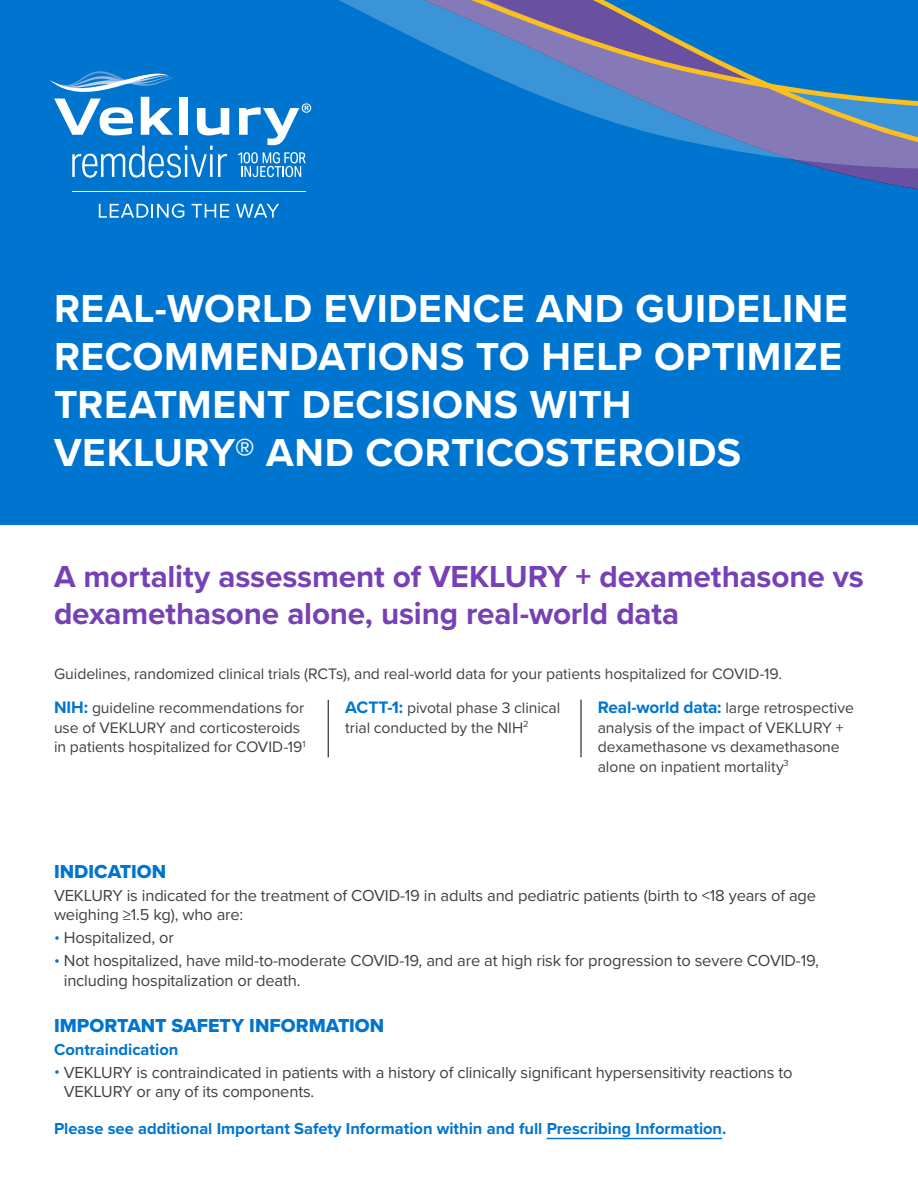
<style>
.page{position:relative;width:918px;height:1188px;background:#fff}
.page>*{position:absolute;margin:0;border:0;box-sizing:border-box;transform-origin:0 0}
.Body{font:700 40.5px/48px "Proxima Nova";letter-spacing:.015em;color:#fff}
.Body-2{font:700 31.5px/37.5px "Proxima Nova";letter-spacing:-.005em;color:#7741b6}
.t1{font:19.5px "Proxima Nova Extrabld";color:#0075cf}
.Body-3{font:16.5px/19.5px "Proxima Nova";letter-spacing:-.01em;color:#414042}
.Body-4{font:700 16.5px "Proxima Nova";color:#0075cf}
.Body-5{font:15.75px/19.5px "Proxima Nova";letter-spacing:-.005em;color:#414042}
.s1{font-weight:700;font-size:17.25px;color:#0075cf}
.s2{color:#0075cf}
</style>
<div class="page">
<div style="left:0;top:0;width:918px;height:525px;background:#0075cf"></div>
<svg style="left:255px;top:169px;width:663px;height:20px"></svg>
<svg style="left:269px;top:0;width:649px;height:166px"></svg>
<hr style="left:547px;top:1138px;width:175px;height:1px;background:#0075cf">
<svg style="left:238px;top:152px;width:68px;height:25px"></svg>
<svg style="left:72px;top:146px;width:155px;height:32px"></svg>
<svg style="left:50px;top:71px;width:125px;height:64px"></svg>
<div style="left:179px;top:97px;width:9px;height:38px;background:#fff"></div>
<svg style="left:197px;top:108px;width:32px;height:27px"></svg>
<svg style="left:239px;top:103px;width:72px;height:42px"></svg>
<hr style="left:72px;top:191px;width:234px;height:1px;background:#fff">
<svg style="left:99px;top:204px;width:85px;height:14px"></svg>
<svg style="left:192px;top:204px;width:37px;height:14px"></svg>
<svg style="left:236px;top:204px;width:43px;height:14px"></svg>
<hr style="left:328px;top:700px;width:1px;height:57px;background:#000">
<hr style="left:581px;top:700px;width:1px;height:57px;background:#000">
<p class="Body" style="left:54px;top:284px;width:795px">REAL-WORLD EVIDENCE AND GUIDELINE<br>RECOMMENDATIONS TO HELP OPTIMIZE<br>TREATMENT DECISIONS WITH<br>VEKLURY® AND CORTICOSTEROIDS</p>
<p class="Body-2" style="left:54px;top:557px;width:811px">A mortality assessment of VEKLURY + dexamethasone vs dexamethasone alone, using real-world data</p>
<p class="Body-5" style="left:54px;top:663px;width:730px">Guidelines, randomized clinical trials (RCTs), and real-world data for your patients hospitalized for COVID-19.</p>
<p class="Body-5" style="left:54px;top:698px;width:253px"><span class="s1">NIH:</span> guideline recommendations for use of VEKLURY and corticosteroids in patients hospitalized for COVID-19<sup>1</sup></p>
<p class="Body-5" style="left:345px;top:698px;width:217px"><span class="s1">ACTT-1:</span> pivotal phase 3 clinical trial conducted by the NIH<sup>2</sup></p>
<p class="Body-5" style="left:598px;top:698px;width:258px"><span class="s1">Real-world data:</span> large retrospective analysis of the impact of VEKLURY + dexamethasone vs dexamethasone alone on inpatient mortality<sup>3</sup></p>
<p class="t1" style="left:54px;top:857px;width:114px">INDICATION</p>
<p class="Body-3" style="left:54px;top:885px;width:764px">VEKLURY is indicated for the treatment of COVID-19 in adults and pediatric patients (birth to &lt;18 years of age weighing ≥1.5 kg), who are:</p>
<p class="Body-3" style="left:54px;top:927px;width:121px"><span class="s2">•</span> Hospitalized, or</p>
<p class="Body-3" style="left:64px;top:950px;width:757px;text-indent:-10px"><span class="s2">•</span> Not hospitalized, have mild-to-moderate COVID-19, and are at high risk for progression to severe COVID-19, including hospitalization or death.</p>
<p class="t1" style="left:54px;top:1011px;width:332px">IMPORTANT SAFETY INFORMATION</p>
<p class="Body-4" style="left:54px;top:1037px;width:126px">Contraindication</p>
<p class="Body-3" style="left:64px;top:1062px;width:730px;text-indent:-10px"><span class="s2">•</span> VEKLURY is contraindicated in patients with a history of clinically significant hypersensitivity reactions to<br>VEKLURY or any of its components.</p>
<p class="Body-4" style="left:54px;top:1116px;width:674px">Please see additional Important Safety Information within and full Prescribing Information.</p>
</div>
